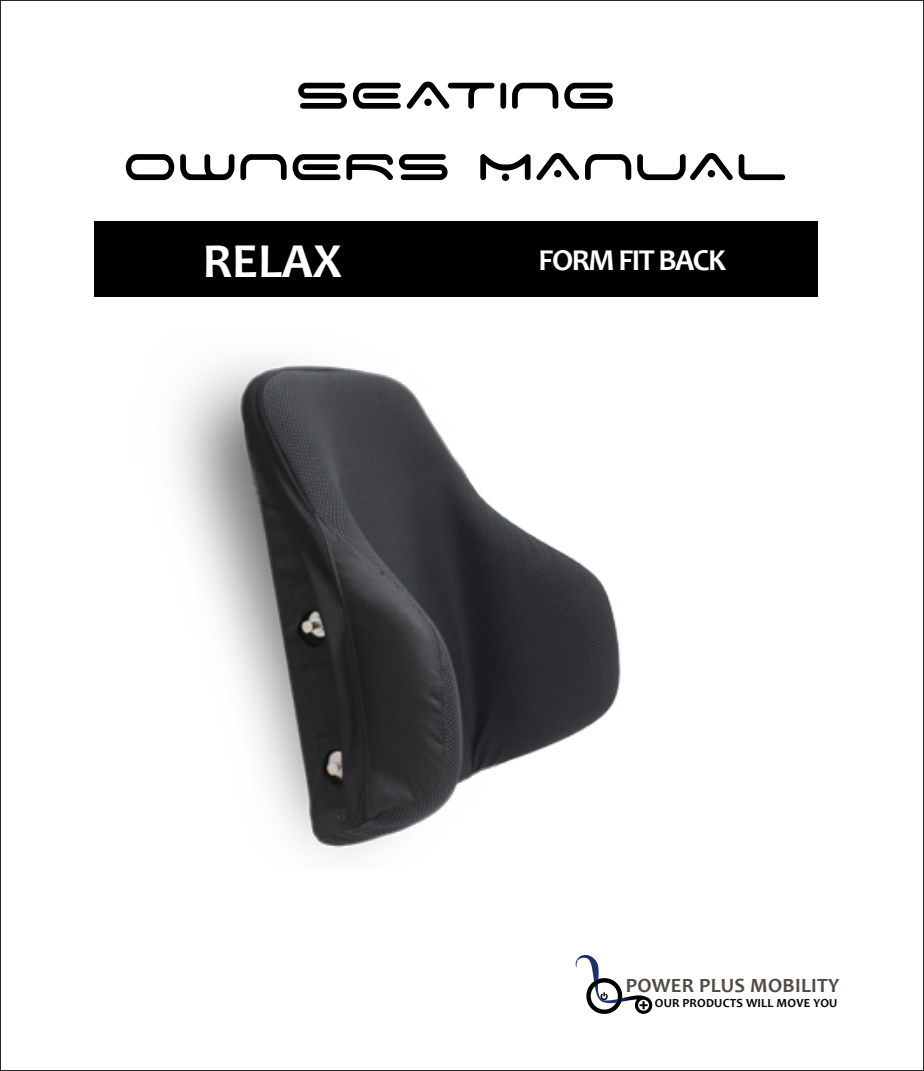
<style>
.page{position:relative;width:924px;height:1071px;background:#fff}
.page>*{position:absolute;margin:0;border:0;box-sizing:border-box;transform-origin:0 0}
.t1{font:59.5px/71.4px "Space Age";color:#000;text-align:center}
.t2{font:700 49px "Candara";color:#fff}
.t3{font:700 30.45px "Candara";letter-spacing:-.05em;color:#fff}
.t4{font:700 20.3px "Candara";letter-spacing:.015em;color:#524b44}
.t5{font:700 12.6px "Candara";letter-spacing:.015em;color:#000}
</style>
<div class="page">
<svg style="left:576px;top:955px;width:76px;height:59px"></svg>
<div style="left:94px;top:221px;width:723px;height:76px;background:#000101"></div>
<img style="left:175px;top:359px;width:446px;height:497px">
<h1 class="t1" style="left:123px;top:58px;width:667px">Seating<br>Owners Manual</h1>
<h2 class="t2" style="left:203px;top:230px;width:140px">RELAX</h2>
<h3 class="t3" style="left:539px;top:241px;width:189px">FORM FIT BACK</h3>
<h3 class="t4" style="left:626px;top:973px;width:215px">POWER PLUS MOBILITY</h3>
<p class="t5" style="left:655px;top:995px;width:184px">OUR PRODUCTS WILL MOVE YOU</p>
</div>
